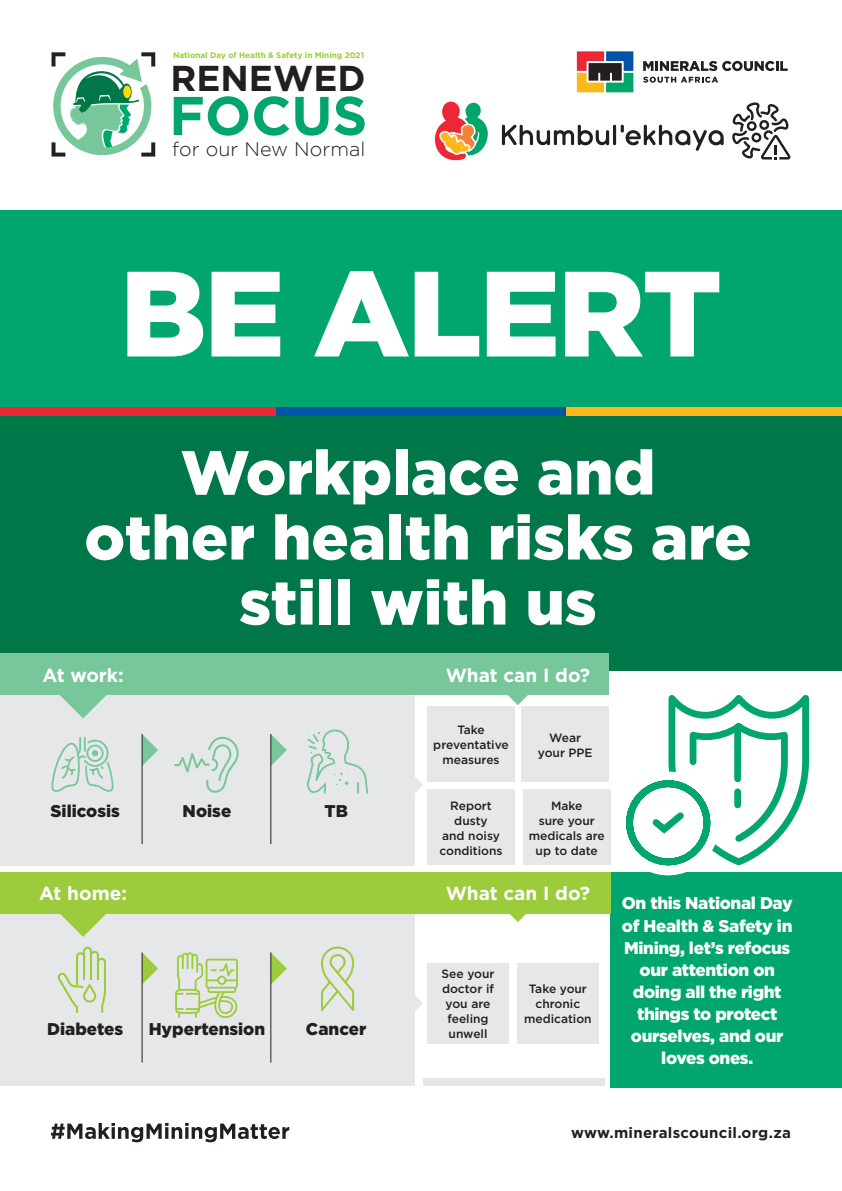
<style>
.page{position:relative;width:842px;height:1191px;background:#fff}
.page>*{position:absolute;margin:0;border:0;box-sizing:border-box;transform-origin:0 0}
.t1{font:900 121px "Gotham";letter-spacing:-.02em;color:#fff}
.t2{font:900 62px/65px "Gotham";color:#fff;text-align:center}
.t3{font:700 54.4px "Gotham";color:#00a66e}
.t4{font:700 35.9px "Gotham";color:#231f20}
.t5{font:300 19.6px "Gotham";letter-spacing:.005em;color:#231f20}
.t6{font:700 19px "Gotham";color:#fff}
.t7{font:900 17px/22px "Gotham";letter-spacing:-.02em;color:#fff;text-align:center}
.t8{font:900 17px "Gotham";color:#231f20}
.t9{font:700 15px "Gotham";letter-spacing:.02em;color:#231f20}
.t10{font:500 12px/15px "Gotham";color:#231f20;text-align:center}
.t11{font:700 8.1px "Gotham";color:#9ccb3b}
</style>
<div class="page">
<svg style="left:415px;top:777px;width:8px;height:16px"></svg>
<svg style="left:415px;top:995px;width:8px;height:16px"></svg>
<div style="left:610px;top:872px;width:232px;height:215px;background:#00a66e"></div>
<svg style="left:502px;top:125px;width:222px;height:26px"></svg>
<svg style="left:435px;top:102px;width:53px;height:58px"></svg>
<svg style="left:732px;top:102px;width:58px;height:57px"></svg>
<svg style="left:52px;top:52px;width:103px;height:105px"></svg>
<div style="left:123px;top:85px;width:8px;height:13px;background:#ffdc01;border-radius:50%"></div>
<div style="left:0;top:406px;width:276px;height:10px;background:#ee2534"></div>
<div style="left:276px;top:406px;width:290px;height:10px;background:#0154a6"></div>
<div style="left:566px;top:406px;width:276px;height:10px;background:#fcb81b"></div>
<div style="left:0;top:416px;width:842px;height:254px;background:#007748"></div>
<div style="left:0;top:210px;width:842px;height:196px;background:#00a66e"></div>
<svg style="left:51px;top:1123px;width:238px;height:19px"></svg>
<svg style="left:577px;top:51px;width:56px;height:41px;background:#797463"></svg>
<svg style="left:643px;top:61px;width:145px;height:10px"></svg>
<svg style="left:643px;top:77px;width:75px;height:6px"></svg>
<div style="left:0;top:686px;width:415px;height:179px;background:#e6e7e9"></div>
<div style="left:0;top:904px;width:415px;height:182px;background:#e6e7e9"></div>
<div style="left:617px;top:771px;width:103px;height:104px;background:#fff;border-radius:50%"></div>
<svg style="left:626px;top:695px;width:183px;height:171px"></svg>
<div style="left:0;top:653px;width:609px;height:42px;background:#77c79a"></div>
<div style="left:0;top:872px;width:610px;height:41px;background:#9ccb3b"></div>
<svg style="left:60px;top:695px;width:47px;height:23px"></svg>
<svg style="left:60px;top:913px;width:47px;height:24px"></svg>
<svg style="left:508px;top:695px;width:20px;height:10px"></svg>
<svg style="left:494px;top:913px;width:47px;height:9px"></svg>
<svg style="left:143px;top:735px;width:15px;height:30px"></svg>
<svg style="left:143px;top:953px;width:15px;height:31px"></svg>
<svg style="left:271px;top:734px;width:16px;height:32px"></svg>
<svg style="left:271px;top:952px;width:16px;height:32px"></svg>
<div style="left:427px;top:706px;width:88px;height:76px;background:#e6e7e9"></div>
<div style="left:427px;top:789px;width:88px;height:76px;background:#e6e7e9"></div>
<div style="left:522px;top:706px;width:87px;height:76px;background:#e6e7e9"></div>
<div style="left:523px;top:789px;width:87px;height:76px;background:#e6e7e9"></div>
<hr style="left:142px;top:734px;width:1px;height:110px;background:#231f20">
<hr style="left:142px;top:952px;width:1px;height:110px;background:#231f20">
<hr style="left:270px;top:734px;width:1px;height:110px;background:#231f20">
<hr style="left:270px;top:952px;width:1px;height:110px;background:#231f20">
<div style="left:427px;top:962px;width:82px;height:81px;background:#e6e7e9"></div>
<div style="left:517px;top:962px;width:81px;height:81px;background:#e6e7e9"></div>
<svg style="left:174px;top:736px;width:65px;height:57px"></svg>
<svg style="left:51px;top:737px;width:63px;height:55px"></svg>
<svg style="left:307px;top:729px;width:61px;height:65px"></svg>
<svg style="left:57px;top:946px;width:49px;height:67px"></svg>
<svg style="left:175px;top:952px;width:63px;height:66px"></svg>
<svg style="left:321px;top:946px;width:33px;height:65px"></svg>
<div style="left:423px;top:1078px;width:182px;height:8px;background:#e6e7e9"></div>
<p class="t11" style="left:173px;top:50px;width:192px">National Day of Health &amp; Safety in Mining 2021</p>
<p class="t4" style="left:170px;top:54px;width:197px">RENEWED</p>
<p class="t3" style="left:169px;top:80px;width:200px">FOCUS</p>
<p class="t5" style="left:172px;top:137px;width:195px">for our New Normal</p>
<p class="t1" style="left:120px;top:230px;width:604px">BE ALERT</p>
<p class="t2" style="left:84px;top:439px;width:669px">Workplace and<br>other health risks are still with us</p>
<p class="t6" style="left:42px;top:662px;width:83px">At work:</p>
<p class="t6" style="left:446px;top:662px;width:146px">What can I do?</p>
<p class="t8" style="left:51px;top:799px;width:71px">Silicosis</p>
<p class="t8" style="left:183px;top:799px;width:50px">Noise</p>
<p class="t8" style="left:324px;top:799px;width:25px">TB</p>
<p class="t10" style="left:433px;top:722px;width:77px">Take preventative measures</p>
<p class="t10" style="left:439px;top:797px;width:65px">Report dusty<br>and noisy conditions</p>
<p class="t10" style="left:538px;top:729px;width:56px">Wear your PPE</p>
<p class="t10" style="left:529px;top:797px;width:77px">Make<br>sure your medicals are up to date</p>
<p class="t6" style="left:39px;top:881px;width:89px">At home:</p>
<p class="t8" style="left:47px;top:1017px;width:78px">Diabetes</p>
<p class="t8" style="left:149px;top:1017px;width:118px">Hypertension</p>
<p class="t8" style="left:306px;top:1017px;width:62px">Cancer</p>
<p class="t6" style="left:446px;top:881px;width:146px">What can I do?</p>
<p class="t10" style="left:442px;top:966px;width:54px">See your doctor if you are feeling unwell</p>
<p class="t10" style="left:524px;top:981px;width:69px">Take your chronic medication</p>
<p class="t7" style="left:622px;top:892px;width:172px">On this National Day of Health &amp; Safety in<br>Mining, let’s refocus our attention on doing all the right things to protect ourselves, and our loves ones.</p>
<p class="t9" style="left:571px;top:1123px;width:221px">www.mineralscouncil.org.za</p>
</div>
